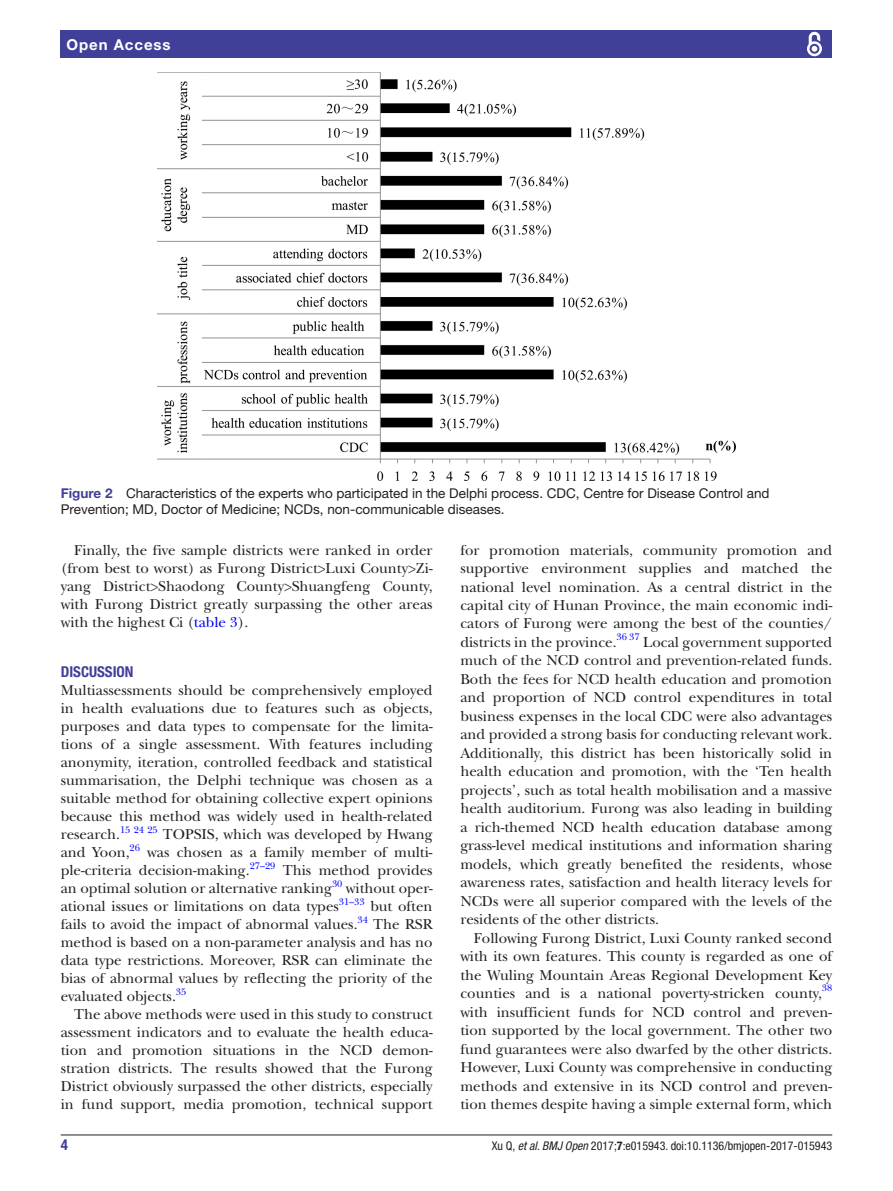
<style>
.page{position:relative;width:893px;height:1191px;background:#fff}
.page>*{position:absolute;margin:0;border:0;box-sizing:border-box;transform-origin:0 0}
.t1{font:15px/18.5px "New Baskerville";color:#231f20;text-align:justify}
.t2{font:700 condensed 15px "Helvetica Neue LT Std";color:#414099}
.t3{font:700 15px "Helvetica Neue LT Std";letter-spacing:.065em;color:#fff}
.t4{font:13.5px/16.2px "Helvetica Neue LT Std";color:#231f20}
.t5{font:condensed 12px "Helvetica Neue LT Std";color:#231f20}
.t6{font:9.9px "New Baskerville";color:#00f}
.s1{font-weight:700;color:#414099}
.s2{color:#00f}
.s3{font-style:italic}
.s4{font-weight:700}
</style>
<div class="page">
<hr style="left:61px;top:1134px;width:771px;height:1px;background:#231f20">
<div style="left:61px;top:31px;width:771px;height:27px;background:#414099"></div>
<svg style="left:807px;top:31px;width:15px;height:26px"></svg>
<img style="left:157px;top:73px;width:579px;height:407px">
<p class="t3" style="left:66px;top:35px;width:106px">Open Access</p>
<p class="t4" style="left:61px;top:485px;width:710px"><span class="s1">Figure 2</span> Characteristics of the experts who participated in the Delphi process. CDC, Centre for Disease Control and<br>Prevention; MD, Doctor of Medicine; NCDs, non-communicable diseases.</p>
<p class="t1" style="left:61px;top:541px;width:373px;line-height:18px;text-indent:14px">Finally, the five sample districts were ranked in order (from best to worst) as Furong District&gt;Luxi County&gt;Zi&shy;yang District&gt;Shaodong County&gt;Shuangfeng County, with Furong District greatly surpassing the other areas with the highest Ci (<span class="s2">table 3</span>).</p>
<p class="t2" style="left:61px;top:663px;width:74px">DISCUSSION</p>
<p class="t1" style="left:61px;top:681px;width:373px;line-height:18px">Multiassessments should be comprehensively employed in health evaluations due to features such as objects, purposes and data types to compensate for the limita&shy;tions of a single assessment. With features including anonymity, iteration, controlled feedback and statistical summarisation, the Delphi technique was chosen as a suitable method for obtaining collective expert opinions because this method was widely used in health-related research.<sup>15</sup> <sup>24</sup> <sup>25</sup> TOPSIS, which was developed by Hwang and Yoon,</p>
<p class="t1" style="left:460px;top:540px;width:373px">for promotion materials, community promotion and supportive environment supplies and matched the national level nomination. As a central district in the capital city of Hunan Province, the main economic indi&shy;cators of Furong were among the best of the counties/ districts in the province.</p>
<p class="t6" style="left:617px;top:631px;width:25px">36 37</p>
<p class="t1" style="left:460px;top:633px;width:373px;text-indent:183px">Local government supported much of the NCD control and prevention-related funds.<br>Both the fees for NCD health education and promotion and proportion of NCD control expenditures in total business expenses in the local CDC were also advantages and provided a strong basis for conducting relevant work.<br>Additionally, this district has been historically solid in health education and promotion, with the ‘Ten health projects’, such as total health mobilisation and a massive health auditorium. Furong was also leading in building a rich-themed NCD health education database among grass-level medical institutions and information sharing models, which greatly benefited the residents, whose awareness rates, satisfaction and health literacy levels for NCDs were all superior compared with the levels of the residents of the other districts.</p>
<p class="t1" style="left:460px;top:928px;width:373px;text-indent:14px">Following Furong District, Luxi County ranked second with its own features. This county is regarded as one of the Wuling Mountain Areas Regional Development Key counties and is a national poverty-stricken county,</p>
<p class="t6" style="left:130px;top:841px;width:12px">26</p>
<p class="t1" style="left:61px;top:843px;width:373px;line-height:18px;text-indent:86px">was chosen as a family member of multi&shy;ple-criteria decision-making.</p>
<p class="t6" style="left:250px;top:859px;width:27px">27–29</p>
<p class="t1" style="left:61px;top:861px;width:373px;line-height:18px;text-indent:222px">This method provides an optimal solution or alternative ranking</p>
<p class="t6" style="left:332px;top:877px;width:12px">30</p>
<p class="t1" style="left:346px;top:879px;width:88px">without oper-</p>
<p class="t1" style="left:61px;top:897px;width:280px">ational issues or limitations on data types</p>
<p class="t6" style="left:339px;top:895px;width:27px">31–33</p>
<p class="t1" style="left:370px;top:897px;width:64px">but often</p>
<p class="t1" style="left:61px;top:915px;width:298px">fails to avoid the impact of abnormal values.</p>
<p class="t6" style="left:358px;top:913px;width:12px">34</p>
<p class="t1" style="left:61px;top:915px;width:373px;line-height:18px;text-indent:313px">The RSR method is based on a non-parameter analysis and has no data type restrictions. Moreover, RSR can eliminate the bias of abnormal values by reflecting the priority of the evaluated objects.</p>
<p class="t6" style="left:822px;top:982px;width:12px">38</p>
<p class="t1" style="left:460px;top:1002px;width:373px">with insufficient funds for NCD control and preven&shy;tion supported by the local government. The other two fund guarantees were also dwarfed by the other districts.<br>However, Luxi County was comprehensive in conducting methods and extensive in its NCD control and preven&shy;tion themes despite having a simple external form, which</p>
<p class="t6" style="left:176px;top:985px;width:12px">35</p>
<p class="t1" style="left:61px;top:1005px;width:373px;line-height:18px;text-indent:14px">The above methods were used in this study to construct assessment indicators and to evaluate the health educa&shy;tion and promotion situations in the NCD demon&shy;stration districts. The results showed that the Furong District obviously surpassed the other districts, especially in fund support, media promotion, technical support</p>
<p class="t2" style="left:61px;top:1135px;width:9px">4</p>
<p class="t5" style="left:492px;top:1138px;width:342px">Xu Q, <span class="s3">et al</span>. <span class="s3">BMJ Open</span> 2017;<span class="s4">7</span>:e015943. doi:10.1136/bmjopen-2017-015943</p>
</div>
